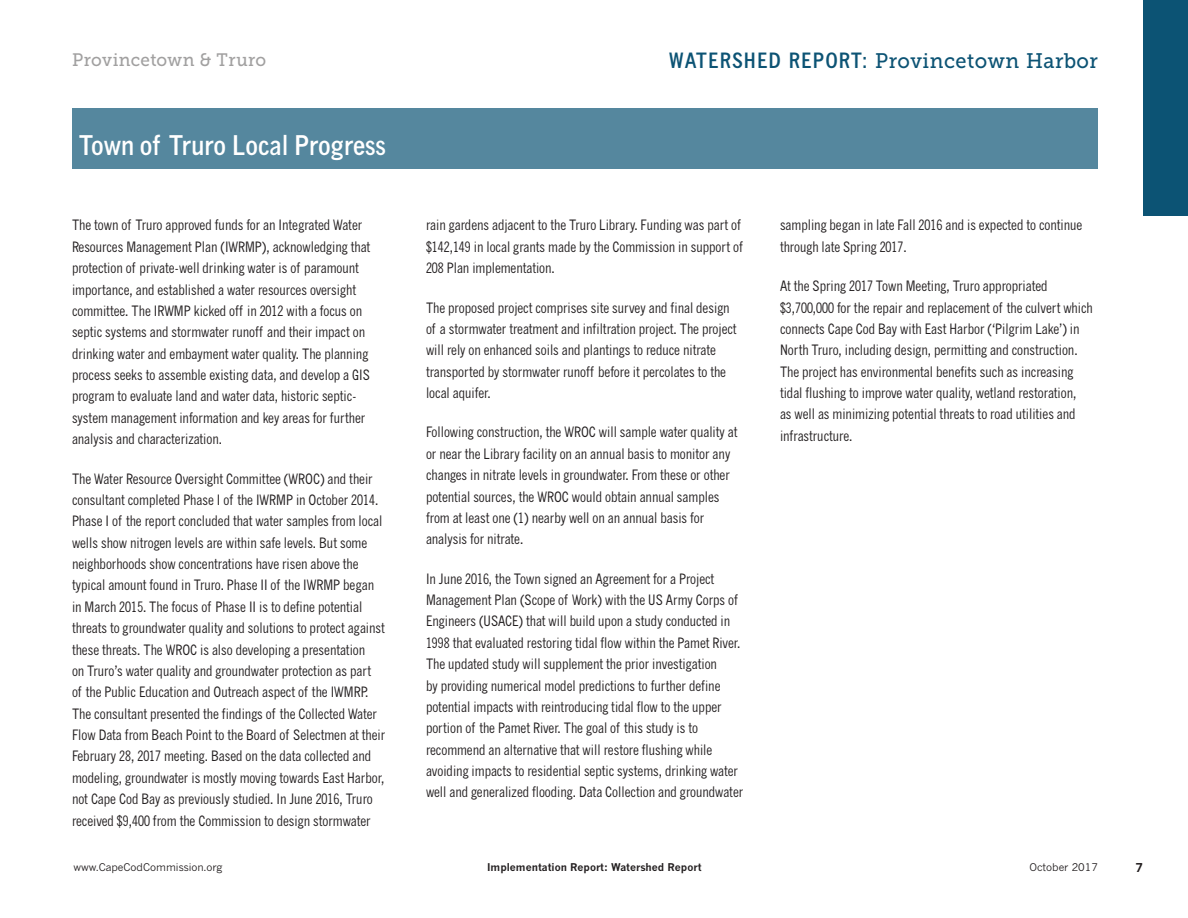
<style>
.page{position:relative;width:1188px;height:918px;background:#fff}
.page>*{position:absolute;margin:0;border:0;box-sizing:border-box;transform-origin:0 0}
.Heading_2_-_Town_Sec{font:700 condensed 27px "News Gothic MT Std";color:#fff}
.t1{font:21px "Museo Slab 500";letter-spacing:.025em;color:#0c5374;scale:.95 1}
.t2{font:18px "Museo Slab 500";letter-spacing:.02em;color:#a1a0a0;scale:.95 1}
.t3{font:condensed 14.25px/21.3px "News Gothic MT Std";color:#231f20}
.t4{font:700 12px "News Gothic MT Std";color:#231f20}
.t5{font:10.5px "News Gothic MT Std";color:#231f20}
.t6{font:700 10.5px "News Gothic MT Std";color:#231f20}
.s1{font-family:"News Gothic MT Std";font-weight:700;font-stretch:condensed}
</style>
<div class="page">
<div style="left:1143px;top:0;width:45px;height:216px;background:#0c5374"></div>
<div style="left:72px;top:108px;width:1026px;height:61px;background:#55879e"></div>
<p class="t2" style="left:72px;top:50px;width:206px">Provincetown &amp; Truro</p>
<h2 class="t1" style="left:669px;top:49px;width:453px"><span class="s1">WATERSHED REPORT:</span> Provincetown Harbor</h2>
<p class="Heading_2_-_Town_Sec" style="left:79px;top:129px;width:309px">Town of Truro Local Progress</p>
<h1 class="Heading_2_-_Town_Sec" style="left:169px;top:129px;width:226px">NAME Local Progre s</h1>
<p class="t3" style="left:72px;top:215px;width:300px">The town of Truro approved funds for an Integrated Water Resources Management Plan (IWRMP), acknowledging that protection of private-well drinking water is of paramount importance, and established a water resources oversight committee. The IRWMP kicked off in 2012 with a focus on septic systems and stormwater runoff and their impact on drinking water and embayment water quality. The planning process seeks to assemble existing data, and develop a GIS program to evaluate land and water data, historic septic&shy;system management information and key areas for further analysis and characterization.</p>
<p class="t3" style="left:72px;top:468px;width:315px">The Water Resource Oversight Committee (WROC) and their consultant completed Phase I of the IWRMP in October 2014.<br>Phase I of the report concluded that water samples from local wells show nitrogen levels are within safe levels. But some neighborhoods show concentrations have risen above the typical amount found in Truro. Phase II of the IWRMP began in March 2015. The focus of Phase II is to define potential threats to groundwater quality and solutions to protect against these threats. The WROC is also developing a presentation<br>on Truro’s water quality and groundwater protection as part<br>of the Public Education and Outreach aspect of the IWMRP.<br>The consultant presented the findings of the Collected Water Flow Data from Beach Point to the Board of Selectmen at their February 28, 2017 meeting. Based on the data collected and modeling, groundwater is mostly moving towards East Harbor, not Cape Cod Bay as previously studied. In June 2016, Truro received $9,400 from the Commission to design stormwater</p>
<p class="t3" style="left:426px;top:215px;width:318px">rain gardens adjacent to the Truro Library. Funding was part of $142,149 in local grants made by the Commission in support of<br>208 Plan implementation.</p>
<p class="t3" style="left:426px;top:297px;width:312px">The proposed project comprises site survey and final design of a stormwater treatment and infiltration project. The project will rely on enhanced soils and plantings to reduce nitrate transported by stormwater runoff before it percolates to the local aquifer.</p>
<p class="t3" style="left:426px;top:422px;width:313px">Following construction, the WROC will sample water quality at or near the Library facility on an annual basis to monitor any changes in nitrate levels in groundwater. From these or other potential sources, the WROC would obtain annual samples from at least one (1) nearby well on an annual basis for analysis for nitrate.</p>
<p class="t3" style="left:426px;top:568px;width:319px">In June 2016, the Town signed an Agreement for a Project Management Plan (Scope of Work) with the US Army Corps of Engineers (USACE) that will build upon a study conducted in 1998 that evaluated restoring tidal flow within the Pamet River.<br>The updated study will supplement the prior investigation<br>by providing numerical model predictions to further define potential impacts with reintroducing tidal flow to the upper portion of the Pamet River. The goal of this study is to recommend an alternative that will restore flushing while avoiding impacts to residential septic systems, drinking water well and generalized flooding. Data Collection and groundwater</p>
<p class="t3" style="left:780px;top:215px;width:304px">sampling began in late Fall 2016 and is expected to continue through late Spring 2017.</p>
<p class="t3" style="left:780px;top:275px;width:314px">At the Spring 2017 Town Meeting, Truro appropriated $3,700,000 for the repair and replacement of the culvert which connects Cape Cod Bay with East Harbor (‘Pilgrim Lake’) in North Truro, including design, permitting and construction.<br>The project has environmental benefits such as increasing tidal flushing to improve water quality, wetland restoration,<br>as well as minimizing potential threats to road utilities and infrastructure.</p>
<p class="t5" style="left:74px;top:860px;width:150px">www.CapeCodCommission.org</p>
<p class="t6" style="left:487px;top:861px;width:216px">Implementation Report: Watershed Report</p>
<p class="t5" style="left:1030px;top:861px;width:70px">October 2017</p>
<p class="t4" style="left:1135px;top:860px;width:9px">7</p>
</div>
